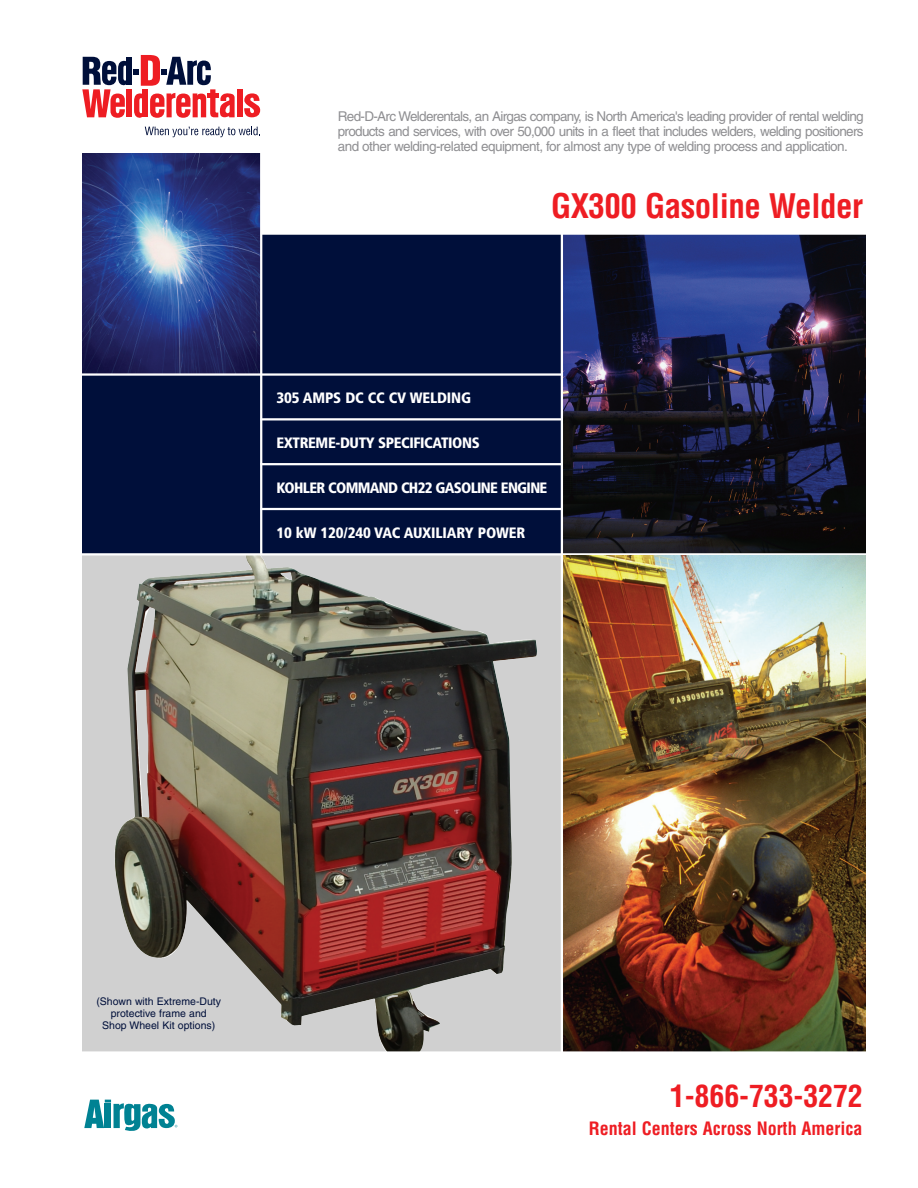
<style>
.page{position:relative;width:918px;height:1188px;background:#fff}
.page>*{position:absolute;margin:0;border:0;box-sizing:border-box;transform-origin:0 0}
.t1{font:700 condensed 33px "Helvetica";letter-spacing:-.015em;color:#ee1d23}
.t2{font:700 condensed 30px "Helvetica";letter-spacing:-.005em;color:#ee1d23}
.t3{font:700 condensed 18px "Helvetica";color:#ee1d23}
.t4{font:900 condensed 15px "Frutiger";letter-spacing:-.025em;color:#fff}
.t5{font:900 condensed 15px "Frutiger";letter-spacing:-.045em;color:#fff}
.t6{font:13.5px/15px "Helvetica";letter-spacing:-.04em;color:#8f8f92;text-align:justify}
.t7{font:10.5px/12px "Helvetica";color:#000f3a;text-align:center}
</style>
<div class="page">
<div style="left:237px;top:89px;width:5px;height:28px;background:#ee1d23"></div>
<svg style="left:244px;top:93px;width:16px;height:25px"></svg>
<svg style="left:82px;top:55px;width:153px;height:63px"></svg>
<svg style="left:145px;top:127px;width:115px;height:10px"></svg>
<div style="left:83px;top:234px;width:782px;height:801px;background:#000f3a"></div>
<img style="left:83px;top:153px;width:177px;height:220px">
<hr style="left:73px;top:373px;width:489px;height:3px;background:#fff">
<img style="left:563px;top:235px;width:302px;height:318px">
<hr style="left:260px;top:150px;width:2px;height:404px;background:#fff">
<hr style="left:261px;top:232px;width:654px;height:3px;background:#fff">
<hr style="left:260px;top:463px;width:303px;height:2px;background:#fff">
<hr style="left:260px;top:418px;width:303px;height:2px;background:#fff">
<hr style="left:260px;top:508px;width:303px;height:2px;background:#fff">
<svg style="left:84px;top:1100px;width:93px;height:31px"></svg>
<div style="left:83px;top:555px;width:482px;height:497px;background:#d0d0d0"></div>
<img style="left:114px;top:555px;width:424px;height:496px">
<hr style="left:75px;top:553px;width:837px;height:2px;background:#fff">
<img style="left:563px;top:556px;width:302px;height:495px">
<hr style="left:561px;top:232px;width:2px;height:832px;background:#fff">
<hr style="left:66px;top:1051px;width:848px;height:3px;background:#fff">
<p class="t6" style="left:338px;top:110px;width:527px">Red-D-Arc Welderentals, an Airgas company, is North America's leading provider of rental welding products and services, with over 50,000 units in a fleet that includes welders, welding positioners and other welding-related equipment, for almost any type of welding process and application.</p>
<h1 class="t1" style="left:551px;top:194px;width:313px">GX300 Gasoline Welder</h1>
<p class="t4" style="left:276px;top:392px;width:196px">305 AMPS DC CC CV WELDING</p>
<p class="t4" style="left:276px;top:437px;width:205px">EXTREME-DUTY SPECIFICATIONS</p>
<p class="t5" style="left:276px;top:482px;width:272px">KOHLER COMMAND CH22 GASOLINE ENGINE</p>
<p class="t4" style="left:276px;top:527px;width:250px">10 kW 120/240 VAC AUXILIARY POWER</p>
<p class="t7" style="left:96px;top:996px;width:126px">(Shown with Extreme-Duty protective frame and<br>Shop Wheel Kit options)</p>
<h2 class="t2" style="left:670px;top:1084px;width:195px">1-866-733-3272</h2>
<h3 class="t3" style="left:589px;top:1121px;width:275px">Rental Centers Across North America</h3>
</div>
